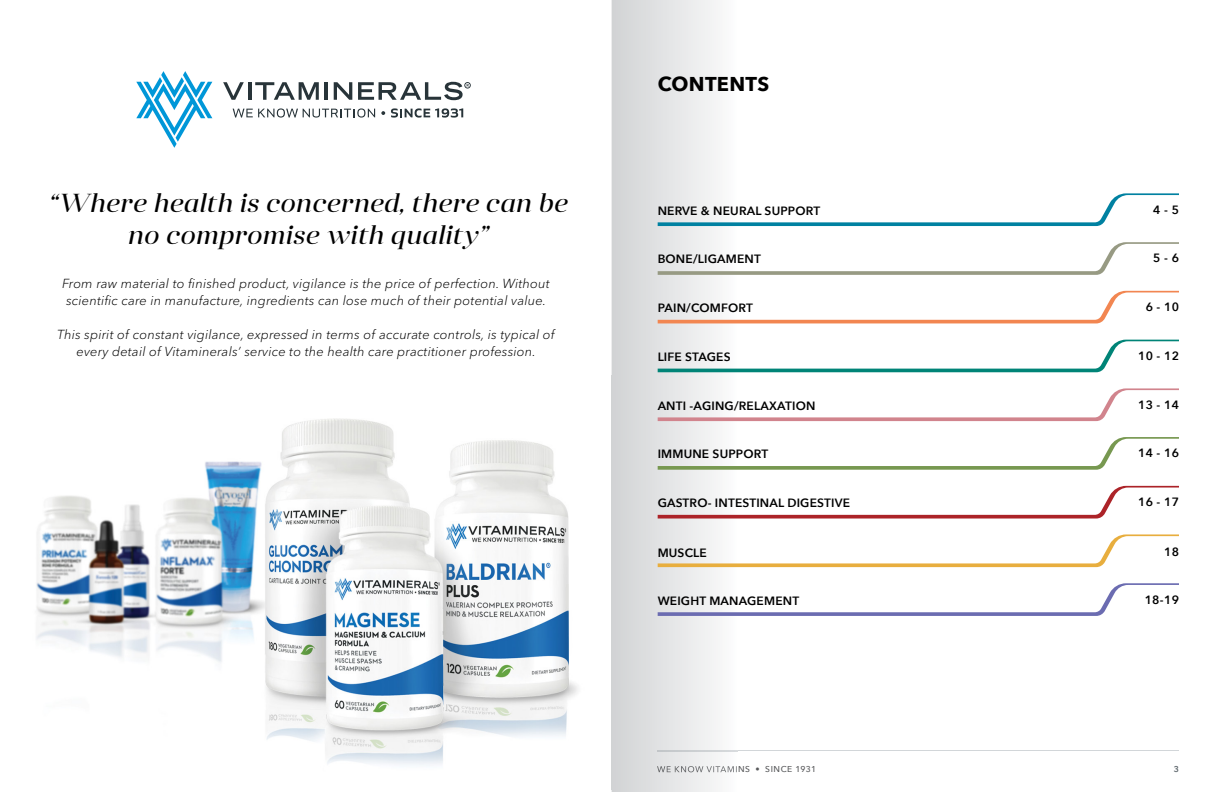
<style>
.page{position:relative;width:1224px;height:792px;background:#fff}
.page>*{position:absolute;margin:0;border:0;box-sizing:border-box;transform-origin:0 0}
.t1{font:italic 26px/32px "Anglecia Pro Display";letter-spacing:.025em;color:#000;text-align:center}
.t2{font:700 20px "Avenir Next";letter-spacing:.015em;color:#000}
.t3{font:italic 300 13px/17px "Avenir Next W1 G";letter-spacing:.015em;color:#000;text-align:center}
.t4{font:600 12px "Avenir Next";letter-spacing:.015em;color:#000}
.t5{font:500 8.5px "Avenir Next";letter-spacing:.07em;color:#58595b}
.t6{font:600 8.5px "Avenir Next";color:#576066}
</style>
<div class="page">
<hr style="left:657px;top:750px;width:522px;height:1px;background:#d2d6d9">
<img style="left:36px;top:376px;width:576px;height:413px">
<svg style="left:612px;top:0;width:125px;height:792px"></svg>
<svg style="left:657px;top:766px;width:80px;height:6px"></svg>
<hr style="left:657px;top:750px;width:80px;height:1px;background:#cccfd2">
<svg style="left:658px;top:193px;width:521px;height:33px"></svg>
<svg style="left:658px;top:340px;width:521px;height:32px"></svg>
<svg style="left:658px;top:291px;width:521px;height:32px"></svg>
<svg style="left:658px;top:437px;width:521px;height:33px"></svg>
<svg style="left:658px;top:534px;width:521px;height:33px"></svg>
<svg style="left:658px;top:242px;width:521px;height:33px"></svg>
<svg style="left:658px;top:388px;width:521px;height:33px"></svg>
<svg style="left:658px;top:486px;width:521px;height:33px"></svg>
<svg style="left:658px;top:583px;width:521px;height:33px"></svg>
<svg style="left:136px;top:71px;width:76px;height:77px"></svg>
<svg style="left:223px;top:82px;width:21px;height:18px"></svg>
<hr style="left:248px;top:82px;width:3px;height:18px;background:#283439">
<svg style="left:255px;top:82px;width:64px;height:18px"></svg>
<hr style="left:325px;top:82px;width:3px;height:18px;background:#283439">
<svg style="left:334px;top:82px;width:18px;height:18px"></svg>
<svg style="left:358px;top:82px;width:113px;height:18px"></svg>
<svg style="left:233px;top:108px;width:142px;height:10px"></svg>
<svg style="left:381px;top:111px;width:4px;height:4px"></svg>
<svg style="left:391px;top:108px;width:72px;height:10px"></svg>
<h1 class="t1" style="left:48px;top:187px;width:520px">“Where health is concerned, there can be no compromise with quality”</h1>
<p class="t3" style="left:62px;top:275px;width:489px">From raw material to finished product, vigilance is the price of perfection. Without scientific care in manufacture, ingredients can lose much of their potential value.</p>
<p class="t3" style="left:57px;top:326px;width:499px">This spirit of constant vigilance, expressed in terms of accurate controls, is typical of every detail of Vitaminerals’ service to the health care practitioner profession.</p>
<h2 class="t2" style="left:658px;top:71px;width:113px">CONTENTS</h2>
<p class="t4" style="left:658px;top:203px;width:164px">NERVE &amp; NEURAL SUPPORT</p>
<p class="t4" style="left:1153px;top:202px;width:27px">4 - 5</p>
<p class="t4" style="left:658px;top:252px;width:105px">BONE/LIGAMENT</p>
<p class="t4" style="left:1153px;top:251px;width:27px">5 - 6</p>
<p class="t4" style="left:658px;top:301px;width:97px">PAIN/COMFORT</p>
<p class="t4" style="left:1146px;top:300px;width:35px">6 - 10</p>
<p class="t4" style="left:658px;top:349px;width:75px">LIFE STAGES</p>
<p class="t4" style="left:1138px;top:348px;width:42px">10 - 12</p>
<p class="t4" style="left:658px;top:398px;width:159px">ANTI -AGING/RELAXATION</p>
<p class="t4" style="left:1138px;top:397px;width:42px">13 - 14</p>
<p class="t4" style="left:658px;top:447px;width:112px">IMMUNE SUPPORT</p>
<p class="t4" style="left:1138px;top:446px;width:42px">14 - 16</p>
<p class="t4" style="left:658px;top:496px;width:194px">GASTRO- INTESTINAL DIGESTIVE</p>
<p class="t4" style="left:1138px;top:495px;width:42px">16 - 17</p>
<p class="t4" style="left:658px;top:545px;width:51px">MUSCLE</p>
<p class="t4" style="left:1164px;top:544px;width:16px">18</p>
<p class="t4" style="left:658px;top:594px;width:143px">WEIGHT MANAGEMENT</p>
<p class="t4" style="left:1145px;top:593px;width:36px">18-19</p>
<p class="t5" style="left:657px;top:764px;width:161px">WE KNOW VITAMINS • SINCE 1931</p>
<p class="t6" style="left:1174px;top:764px;width:7px">3</p>
</div>
